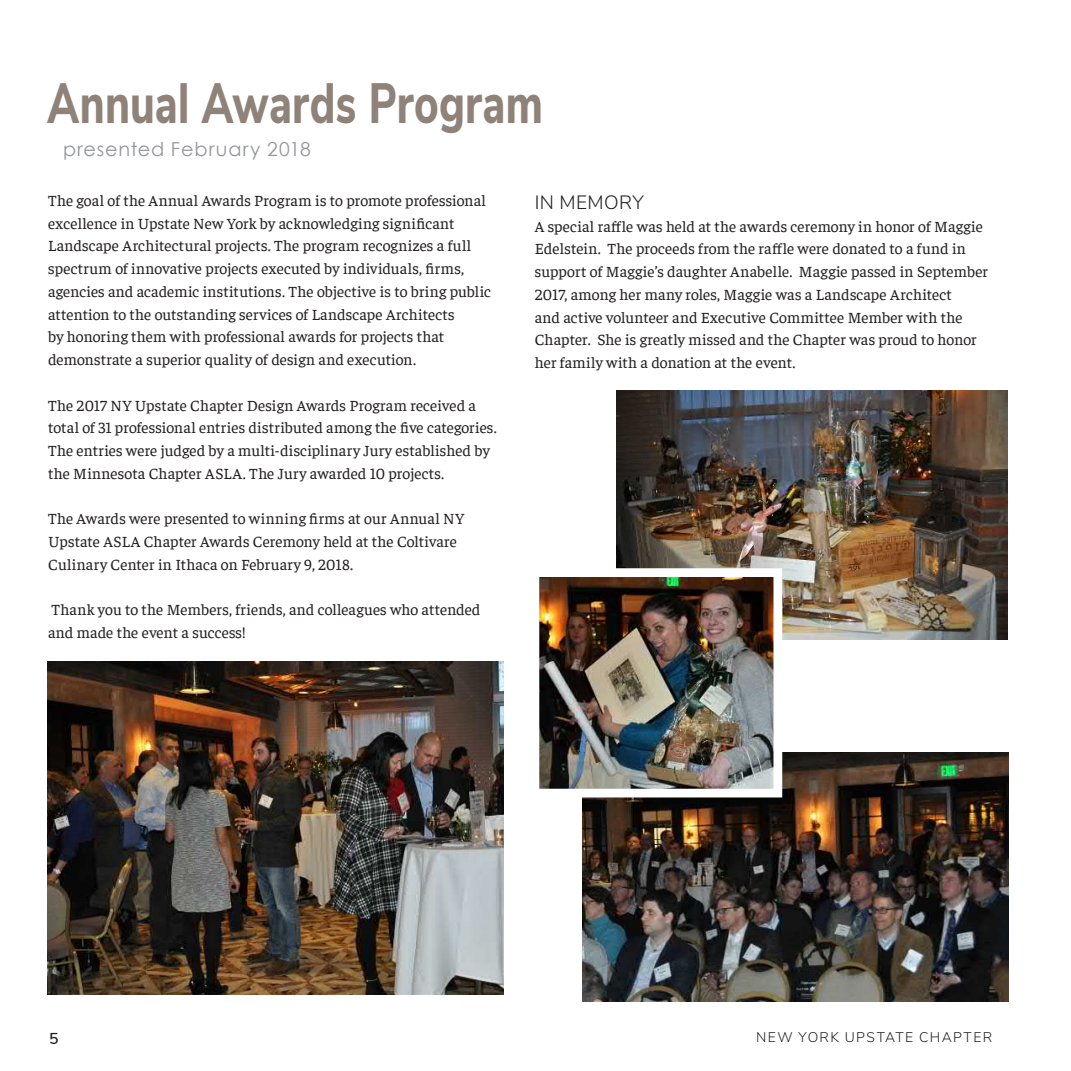
<style>
.page{position:relative;width:1071px;height:1071px;background:#fff}
.page>*{position:absolute;margin:0;border:0;box-sizing:border-box;transform-origin:0 0}
.t1{font:800 56.7px "Nunito Sans";letter-spacing:.005em;color:#8f8279;scale:.74 1}
.t2{font:19.25px "Century Gothic";letter-spacing:.04em;color:#939598}
.Body_Text{font:300 19.25px "Nunito Sans";letter-spacing:.02em;color:#231f20}
.Body_Text-2{font:15.75px/22.8px "Faustina";letter-spacing:.005em;color:#231f20}
.t3{font:600 15.75px "Nunito Sans";color:#231f20}
.t4{font:300 14px "Nunito Sans";letter-spacing:.1em;color:#231f20}
</style>
<div class="page">
<img style="left:616px;top:391px;width:392px;height:249px">
<img style="left:582px;top:752px;width:427px;height:249px">
<img style="left:541px;top:578px;width:231px;height:209px">
<div style="left:531px;top:568px;width:251px;height:229px;border:9px solid #fff"></div>
<img style="left:47px;top:662px;width:457px;height:332px">
<p class="t1" style="left:47px;top:61px;width:671px">Annual Awards Program</p>
<p class="t2" style="left:63px;top:136px;width:249px">presented February 2018</p>
<p class="Body_Text" style="left:535px;top:188px;width:111px">IN MEMORY</p>
<p class="Body_Text-2" style="left:535px;top:214px;width:455px">A special raffle was held at the awards ceremony in honor of Maggie Edelstein. The proceeds from the raffle were donated to a fund in support of Maggie’s daughter Anabelle. Maggie passed in September 2017, among her many roles, Maggie was a Landscape Architect<br>and active volunteer and Executive Committee Member with the Chapter. She is greatly missed and the Chapter was proud to honor her family with a donation at the event.</p>
<p class="Body_Text-2" style="left:48px;top:188px;width:444px">The goal of the Annual Awards Program is to promote professional excellence in Upstate New York by acknowledging significant Landscape Architectural projects. The program recognizes a full spectrum of innovative projects executed by individuals, firms, agencies and academic institutions. The objective is to bring public attention to the outstanding services of Landscape Architects<br>by honoring them with professional awards for projects that demonstrate a superior quality of design and execution.</p>
<p class="Body_Text-2" style="left:48px;top:393px;width:450px">The 2017 NY Upstate Chapter Design Awards Program received a total of 31 professional entries distributed among the five categories.<br>The entries were judged by a multi-disciplinary Jury established by the Minnesota Chapter ASLA. The Jury awarded 10 projects.</p>
<p class="Body_Text-2" style="left:48px;top:507px;width:418px">The Awards were presented to winning firms at our Annual NY<br>Upstate ASLA Chapter Awards Ceremony held at the Coltivare<br>Culinary Center in Ithaca on February 9, 2018.</p>
<p class="Body_Text-2" style="left:48px;top:598px;width:434px">Thank you to the Members, friends, and colleagues who attended and made the event a success!</p>
<p class="t3" style="left:49px;top:1027px;width:11px">5</p>
<p class="t4" style="left:756px;top:1027px;width:238px">NEW YORK UPSTATE CHAPTER</p>
</div>
